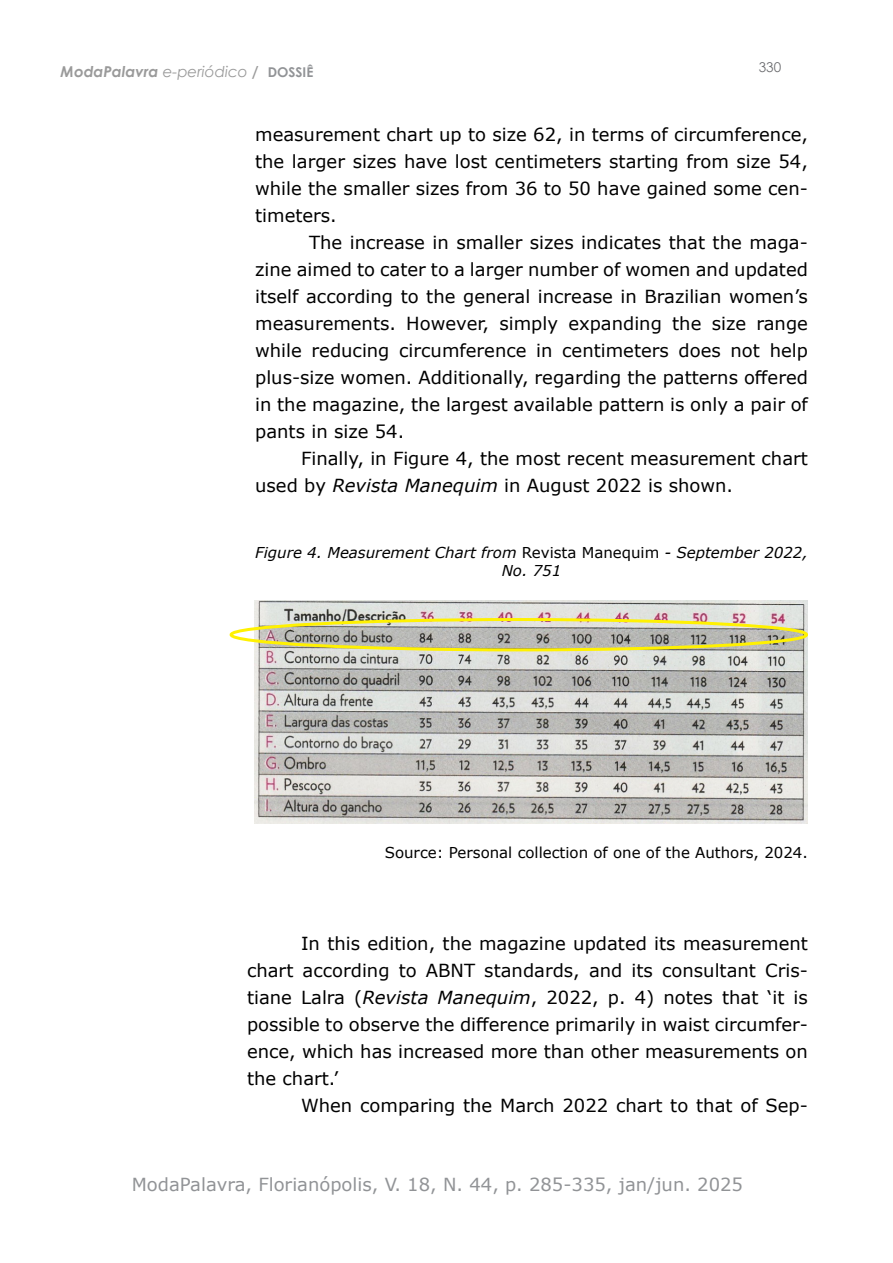
<style>
.page{position:relative;width:893px;height:1263px;background:#fff}
.page>*{position:absolute;margin:0;border:0;box-sizing:border-box;transform-origin:0 0}
.Normal__Web{font:18px/27px "Verdana";color:#000;text-align:justify}
.t1{font:18px "Verdana";color:#919396}
.t2{font:italic 15px/18px "Verdana";color:#000;text-align:center}
.t3{font:15px "Verdana";color:#000}
.t4{font:italic 700 15px "Century Gothic";color:#9a9a9a}
.t5{font:700 13.5px "Century Gothic";color:#919396}
.t6{font:13.5px "Century Gothic";color:#6c6d70}
.s1{font-weight:400}
.s2{font-style:italic;font-size:15px;color:#9a9a9a}
.s3{font-style:italic}
.s4{font-style:normal}
</style>
<div class="page">
<img style="left:255px;top:600px;width:553px;height:223px">
<div style="left:230px;top:618px;width:578px;height:33px;border:3px solid #fff101;border-radius:50%"></div>
<p class="t4" style="left:61px;top:60px;width:188px">ModaPalavra <span class="s1">e-periódico</span></p>
<p class="t6" style="left:759px;top:58px;width:24px">330</p>
<p class="t5" style="left:252px;top:61px;width:63px"><span class="s2">/</span> DOSSIÊ</p>
<p class="Normal__Web" style="left:255px;top:121px;width:554px">measurement chart up to size 62, in terms of circumference, the larger sizes have lost centimeters starting from size 54, while the smaller sizes from 36 to 50 have gained some cen&shy;timeters.</p>
<p class="Normal__Web" style="left:255px;top:229px;width:554px;text-indent:54px">The increase in smaller sizes indicates that the maga&shy;zine aimed to cater to a larger number of women and updated itself according to the general increase in Brazilian women’s measurements. However, simply expanding the size range while reducing circumference in centimeters does not help plus-size women. Additionally, regarding the patterns offered in the magazine, the largest available pattern is only a pair of pants in size 54.</p>
<p class="Normal__Web" style="left:255px;top:445px;width:554px;text-indent:46px">Finally, in Figure 4, the most recent measurement chart used by <span class="s3">Revista Manequim</span> in August 2022 is shown.</p>
<p class="t2" style="left:255px;top:544px;width:554px">Figure 4. Measurement Chart from <span class="s4">Revista Manequim</span> - September 2022,<br>No. 751</p>
<p class="t3" style="left:385px;top:842px;width:425px">Source: Personal collection of one of the Authors, 2024.</p>
<p class="Normal__Web" style="left:247px;top:929px;width:562px;text-indent:54px">In this edition, the magazine updated its measurement chart according to ABNT standards, and its consultant Cris&shy;tiane Lalra (<span class="s3">Revista Manequim</span>, 2022, p. 4) notes that ‘it is possible to observe the difference primarily in waist circumfer&shy;ence, which has increased more than other measurements on the chart.’</p>
<p class="Normal__Web" style="left:301px;top:1091px;width:508px">When comparing the March 2022 chart to that of Sep-</p>
<p class="t1" style="left:132px;top:1172px;width:613px">ModaPalavra, Florianópolis, V. 18, N. 44, p. 285-335, jan/jun. 2025</p>
</div>
